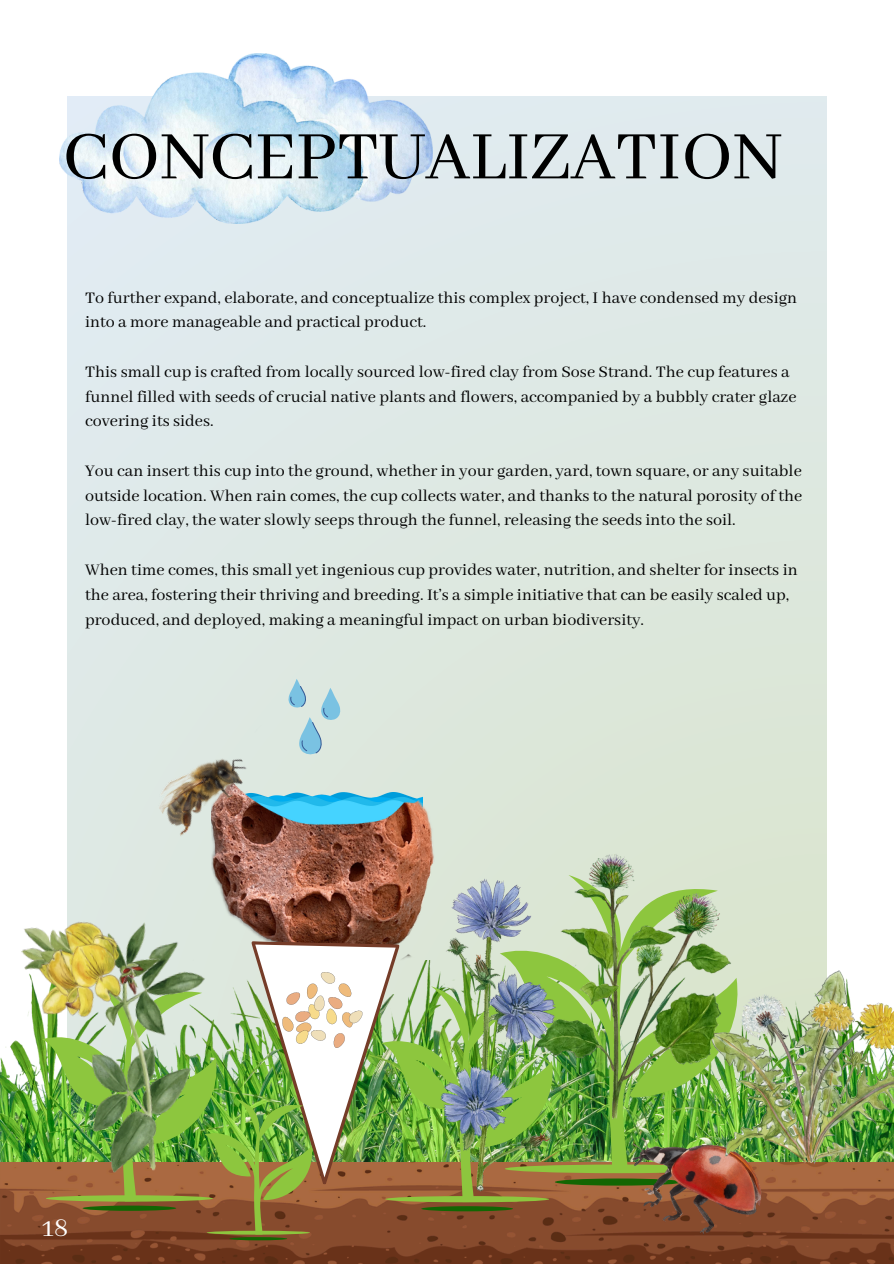
<style>
.page{position:relative;width:894px;height:1264px;background:#fff}
.page>*{position:absolute;margin:0;border:0;box-sizing:border-box;transform-origin:0 0}
.t1{font:75px "Abhaya Libre";color:#000}
.t2{font:28.5px "Abhaya Libre";color:#fff}
.t3{font:18px/24.8px "Abhaya Libre";color:#000}
</style>
<div class="page">
<div style="left:67px;top:96px;width:759px;height:1071px;background:linear-gradient(to right,#dfeaeb,#dde8de)"></div>
<img style="left:0;top:960px;width:827px;height:202px">
<img style="left:211px;top:717px;width:223px;height:224px">
<img style="left:0;top:1162px;width:893px;height:101px">
<img style="left:558px;top:875px;width:182px;height:290px">
<div style="left:554px;top:1178px;width:128px;height:7px;background:#126603;border-radius:50%"></div>
<div style="left:504px;top:1164px;width:228px;height:9px;background:#8dc63e;border-radius:50%"></div>
<img style="left:632px;top:1136px;width:129px;height:98px">
<img style="left:42px;top:941px;width:512px;height:293px">
<hr style="left:229px;top:1237px;width:58px;height:3px;background:#126603;border-radius:50%">
<svg style="left:207px;top:1230px;width:103px;height:4px"></svg>
<img style="left:150px;top:741px;width:109px;height:97px">
<svg style="left:287px;top:678px;width:54px;height:77px;background:#bddade"></svg>
<img style="left:59px;top:53px;width:374px;height:170px">
<img style="left:437px;top:875px;width:121px;height:318px">
<img style="left:701px;top:966px;width:192px;height:203px">
<img style="left:530px;top:851px;width:203px;height:270px">
<img style="left:17px;top:892px;width:228px;height:302px">
<p class="t1" style="left:63px;top:115px;width:720px">CONCEPTUALIZATION</p>
<p class="t3" style="left:85px;top:286px;width:713px">To further expand, elaborate, and conceptualize this complex project, I have condensed my design into a more manageable and practical product.</p>
<p class="t3" style="left:85px;top:360px;width:712px">This small cup is crafted from locally sourced low-fired clay from Sose Strand. The cup features a funnel filled with seeds of crucial native plants and flowers, accompanied by a bubbly crater glaze covering its sides.</p>
<p class="t3" style="left:85px;top:459px;width:718px;text-align:justify">You can insert this cup into the ground, whether in your garden, yard, town square, or any suitable outside location. When rain comes, the cup collects water, and thanks to the natural porosity of the low-fired clay, the water slowly seeps through the funnel, releasing the seeds into the soil.</p>
<p class="t3" style="left:85px;top:558px;width:714px">When time comes, this small yet ingenious cup provides water, nutrition, and shelter for insects in the area, fostering their thriving and breeding. It’s a simple initiative that can be easily scaled up, produced, and deployed, making a meaningful impact on urban biodiversity.</p>
<p class="t2" style="left:42px;top:1212px;width:28px">18</p>
</div>
